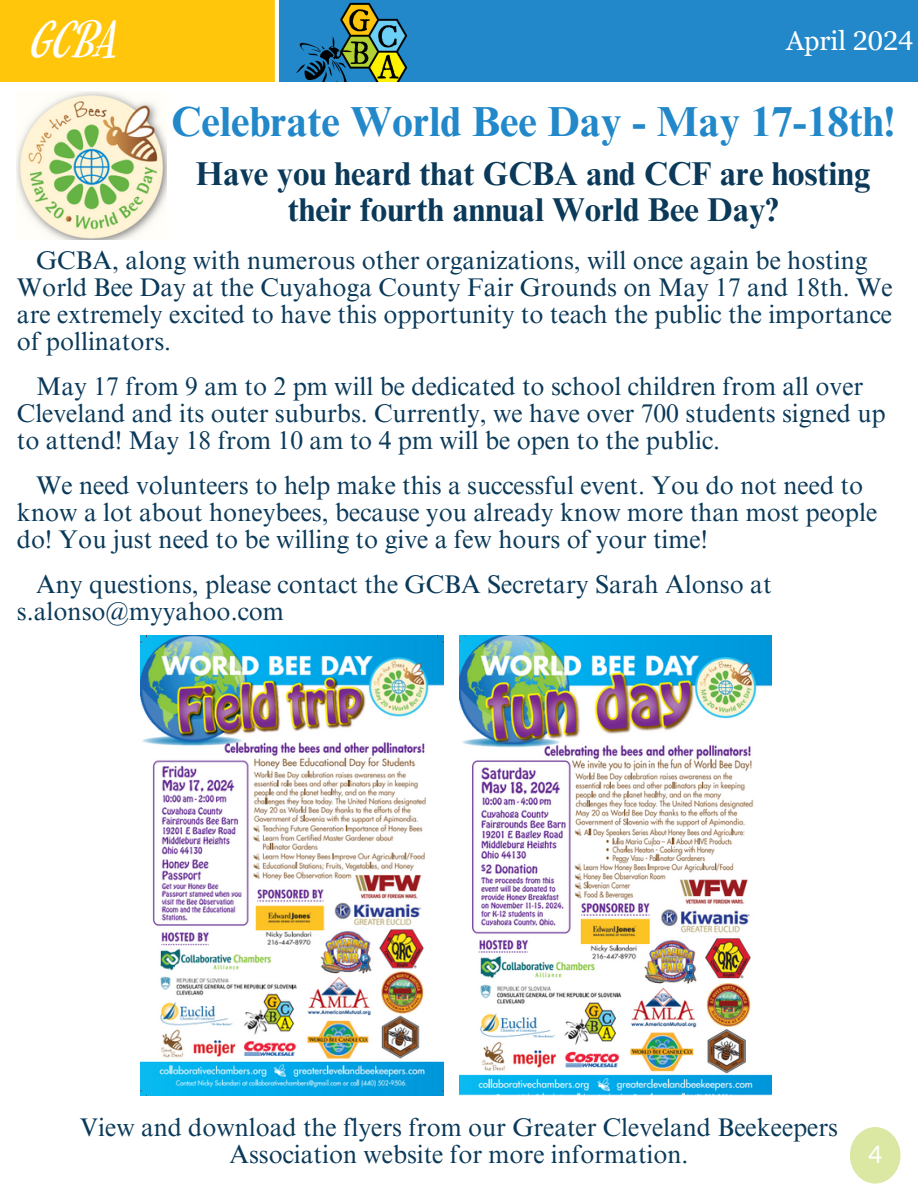
<style>
.page{position:relative;width:918px;height:1188px;background:#fff}
.page>*{position:absolute;margin:0;border:0;box-sizing:border-box;transform-origin:0 0}
.t1{font:43.5px "Mervale Script";color:#fff}
.t2{font:700 42px "Times NRMT Pro";color:#2288c9}
.t3{font:700 33px/36px "Times NRMT Pro";color:#0a3959;text-align:center}
.t4{font:27px "Georgia Pro";color:#fff}
.t5{font:25.5px/27px "Times NRMT Pro";color:#0a3959}
.t6{font:24px "Aleo";color:#fff}
</style>
<div class="page">
<div style="left:0;top:0;width:275px;height:82px;background:#ffc60b"></div>
<div style="left:279px;top:0;width:639px;height:82px;background:#2288c9"></div>
<img style="left:296px;top:2px;width:112px;height:79px">
<div style="left:850px;top:1127px;width:51px;height:57px;background:#dbe8a4;border-radius:50%"></div>
<img style="left:141px;top:636px;width:303px;height:460px">
<img style="left:459px;top:636px;width:313px;height:460px">
<img style="left:17px;top:92px;width:150px;height:147px">
<h1 class="t1" style="left:32px;top:10px;width:87px">GCBA</h1>
<p class="t4" style="left:786px;top:25px;width:129px">April 2024</p>
<h2 class="t2" style="left:171px;top:106px;width:726px">Celebrate World Bee Day - May 17-18th!</h2>
<p class="t3" style="left:196px;top:160px;width:676px">Have you heard that GCBA and CCF are hosting their fourth annual World Bee Day?</p>
<p class="t5" style="left:17px;top:250px;width:877px;text-indent:19px">GCBA, along with numerous other organizations, will once again be hosting World Bee Day at the Cuyahoga County Fair Grounds on May 17 and 18th. We are extremely excited to have this opportunity to teach the public the importance of pollinators.</p>
<p class="t5" style="left:17px;top:376px;width:870px;text-indent:19px">May 17 from 9 am to 2 pm will be dedicated to school children from all over<br>Cleveland and its outer suburbs. Currently, we have over 700 students signed up to attend! May 18 from 10 am to 4 pm will be open to the public.</p>
<p class="t5" style="left:17px;top:475px;width:862px;text-indent:19px">We need volunteers to help make this a successful event. You do not need to know a lot about honeybees, because you already know more than most people do! You just need to be willing to give a few hours of your time!</p>
<p class="t5" style="left:17px;top:574px;width:756px;text-indent:19px">Any questions, please contact the GCBA Secretary Sarah Alonso at s.alonso@myyahoo.com</p>
<p class="t5" style="left:80px;top:1117px;width:760px;text-align:center">View and download the flyers from our Greater Cleveland Beekeepers<br>Association website for more information.</p>
<p class="t6" style="left:868px;top:1141px;width:15px">4</p>
</div>
